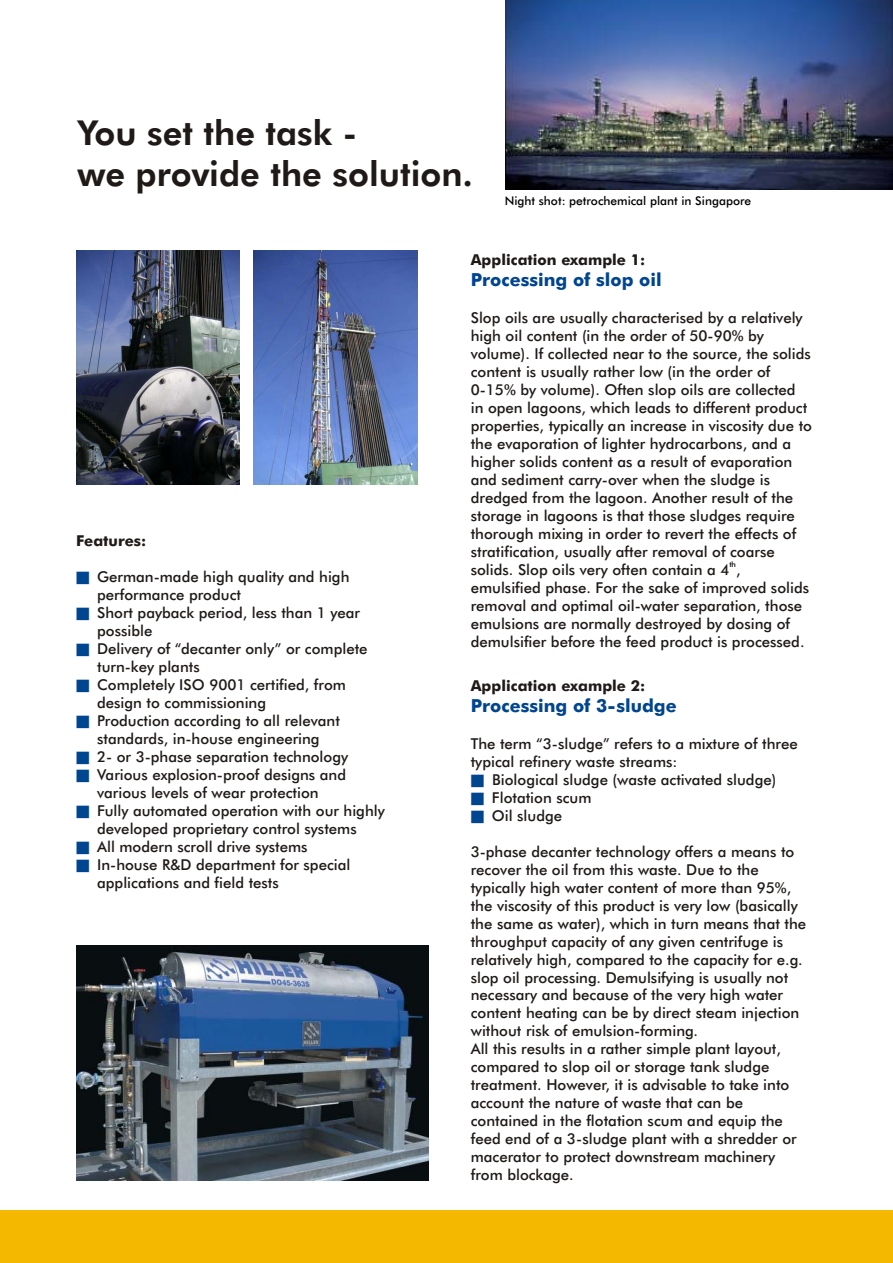
<style>
.page{position:relative;width:893px;height:1263px;background:#fff}
.page>*{position:absolute;margin:0;border:0;box-sizing:border-box;transform-origin:0 0}
.t1{font:800 34.35px/41.1px "Futura BT";color:#1f1a17}
.t2{font:500 18px "Futura BT";color:#00458f}
.t3{font:500 15px/18px "Futura BT";color:#1f1a17}
.t4{font:500 15px "Futura BT";color:#1f1a17}
.t5{font:13.5px/18px "Zapf Dingbats IT Cby BT";color:#00458f;text-align:justify}
.t6{font:500 12px "Futura BT";color:#000}
.t7{font:500 7.5px "Futura BT";color:#000}
</style>
<div class="page">
<div style="left:1px;top:1211px;width:892px;height:52px;background:#f5b800"></div>
<img style="left:76px;top:945px;width:352px;height:236px">
<img style="left:76px;top:251px;width:163px;height:234px">
<img style="left:254px;top:251px;width:163px;height:234px">
<img style="left:505px;top:0;width:387px;height:190px">
<h1 class="t1" style="left:77px;top:115px;width:397px">You set the task -<br>we provide the solution.</h1>
<p class="t6" style="left:505px;top:196px;width:248px">Night shot: petrochemical plant in Singapore</p>
<p class="t4" style="left:471px;top:254px;width:176px">Application example 1:</p>
<p class="t4" style="left:76px;top:535px;width:72px">Features:</p>
<p class="t3" style="left:97px;top:569px;width:254px">German-made high quality and high performance product</p>
<p class="t5" style="left:76px;top:570px;width:82px">■</p>
<p class="t5" style="left:76px;top:605px;width:82px">■</p>
<p class="t5" style="left:76px;top:641px;width:82px">■</p>
<p class="t5" style="left:76px;top:677px;width:82px">■</p>
<p class="t5" style="left:76px;top:713px;width:82px">■</p>
<p class="t3" style="left:97px;top:605px;width:289px">Short payback period, less than 1 year possible<br>Delivery of “decanter only” or complete turn-key plants<br>Completely ISO 9001 certified, from design to commissioning<br>Production according to all relevant standards, in-house engineering<br>2- or 3-phase separation technology<br>Various explosion-proof designs and various levels of wear protection<br>Fully automated operation with our highly developed proprietary control systems<br>All modern scroll drive systems<br>In-house R&amp;D department for special applications and field tests</p>
<p class="t5" style="left:76px;top:803px;width:82px">■</p>
<p class="t2" style="left:471px;top:272px;width:192px">Processing of slop oil</p>
<p class="t3" style="left:471px;top:310px;width:343px">Slop oils are usually characterised by a relatively high oil content (in the order of 50-90% by volume). If collected near to the source, the solids content is usually rather low (in the order of 0-15% by volume). Often slop oils are collected in open lagoons, which leads to different product properties, typically an increase in viscosity due to the evaporation of lighter hydrocarbons, and a higher solids content as a result of evaporation and sediment carry-over when the sludge is dredged from the lagoon. Another result of the storage in lagoons is that those sludges require thorough mixing in order to revert the effects of stratification, usually after removal of coarse solids. Slop oils very often contain a 4 , emulsified phase. For the sake of improved solids removal and optimal oil-water separation, those emulsions are normally destroyed by dosing of demulsifier before the feed product is processed.</p>
<p class="t7" style="left:729px;top:562px;width:8px">th</p>
<p class="t4" style="left:471px;top:680px;width:176px">Application example 2:</p>
<p class="t2" style="left:471px;top:698px;width:207px">Processing of 3-sludge</p>
<p class="t3" style="left:471px;top:736px;width:329px">The term “3-sludge” refers to a mixture of three typical refinery waste streams:</p>
<p class="t3" style="left:492px;top:772px;width:286px">Biological sludge (waste activated sludge)<br>Flotation scum<br>Oil sludge</p>
<p class="t3" style="left:471px;top:844px;width:337px">3-phase decanter technology offers a means to recover the oil from this waste. Due to the typically high water content of more than 95%, the viscosity of this product is very low (basically the same as water), which in turn means that the throughput capacity of any given centrifuge is relatively high, compared to the capacity for e.g. slop oil processing. Demulsifying is usually not necessary and because of the very high water content heating can be by direct steam injection without risk of emulsion-forming.<br>All this results in a rather simple plant layout, compared to slop oil or storage tank sludge treatment. However, it is advisable to take into account the nature of waste that can be contained in the flotation scum and equip the feed end of a 3-sludge plant with a shredder or macerator to protect downstream machinery from blockage.</p>
<p class="t5" style="left:471px;top:772px;width:82px">■ ■ ■</p>
</div>
